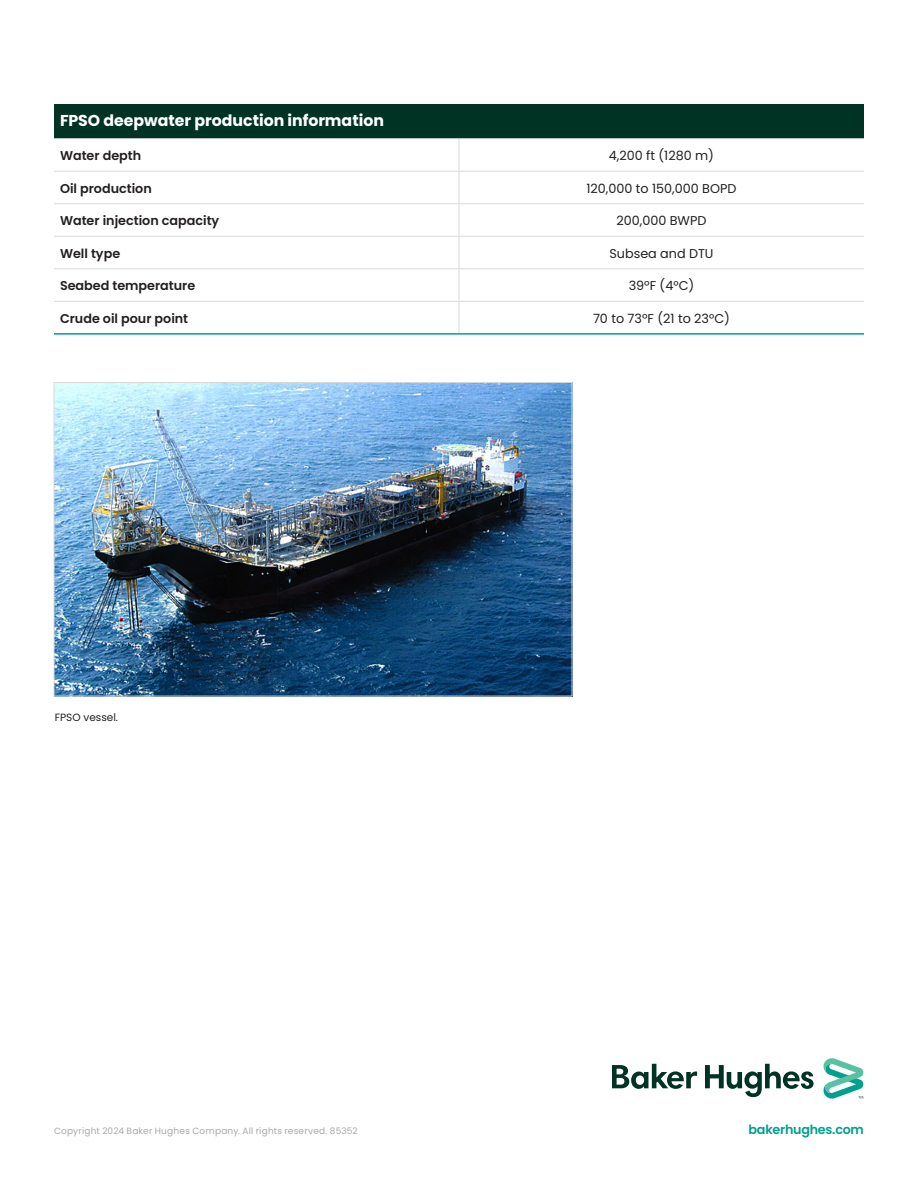
<style>
.page{position:relative;width:918px;height:1188px;background:#fff}
.page>*{position:absolute;margin:0;border:0;box-sizing:border-box;transform-origin:0 0}
._10_5pt-Table-headline-OFS{font:700 15.75px "Poppins";color:#fff}
._8_5pt-Table-SIDE-Sub-Headline-OFS{font:600 12.75px "Poppins";color:#231f20}
._8_5pt-Table-body-OFS{font:12.75px "Poppins";color:#231f20}
.t1{font:600 12.75px "Poppins";letter-spacing:-.02em;color:#00a08f}
._7pt-caption-OFS{font:10.5px "Poppins";color:#231f20}
.t2{font:9px "Poppins";letter-spacing:.02em;color:#a8a9ad}
</style>
<div class="page">
<img style="left:56px;top:384px;width:514px;height:310px">
<div style="left:54px;top:382px;width:518px;height:314px;border:1px solid #d9dadc"></div>
<div style="left:54px;top:104px;width:810px;height:35px;background:#003323"></div>
<hr style="left:459px;top:138px;width:405px;height:1px;background:#d9dadc">
<hr style="left:459px;top:171px;width:405px;height:1px;background:#d9dadc">
<hr style="left:459px;top:203px;width:405px;height:1px;background:#d9dadc">
<hr style="left:459px;top:236px;width:405px;height:1px;background:#d9dadc">
<hr style="left:54px;top:138px;width:405px;height:1px;background:#d9dadc">
<hr style="left:459px;top:139px;width:1px;height:32px;background:#d9dadc">
<hr style="left:54px;top:171px;width:405px;height:1px;background:#d9dadc">
<hr style="left:459px;top:172px;width:1px;height:31px;background:#d9dadc">
<hr style="left:54px;top:203px;width:405px;height:1px;background:#d9dadc">
<hr style="left:459px;top:204px;width:1px;height:32px;background:#d9dadc">
<hr style="left:54px;top:236px;width:405px;height:1px;background:#d9dadc">
<hr style="left:459px;top:237px;width:1px;height:31px;background:#d9dadc">
<hr style="left:54px;top:268px;width:405px;height:1px;background:#d9dadc">
<hr style="left:459px;top:268px;width:405px;height:1px;background:#d9dadc">
<hr style="left:459px;top:269px;width:1px;height:32px;background:#d9dadc">
<hr style="left:54px;top:301px;width:405px;height:1px;background:#d9dadc">
<hr style="left:459px;top:301px;width:405px;height:1px;background:#d9dadc">
<hr style="left:459px;top:302px;width:1px;height:31px;background:#d9dadc">
<hr style="left:54px;top:333px;width:405px;height:2px;background:#00a08f">
<hr style="left:459px;top:333px;width:405px;height:2px;background:#00a08f">
<svg style="left:612px;top:1058px;width:252px;height:41px"></svg>
<p class="_10_5pt-Table-headline-OFS" style="left:60px;top:112px;width:326px">FPSO deepwater production information</p>
<p class="_8_5pt-Table-SIDE-Sub-Headline-OFS" style="left:60px;top:148px;width:83px">Water depth</p>
<p class="_8_5pt-Table-body-OFS" style="left:609px;top:148px;width:107px">4,200 ft (1280 m)</p>
<p class="_8_5pt-Table-SIDE-Sub-Headline-OFS" style="left:60px;top:181px;width:93px">Oil production</p>
<p class="_8_5pt-Table-body-OFS" style="left:587px;top:181px;width:151px">120,000 to 150,000 BOPD</p>
<p class="_8_5pt-Table-SIDE-Sub-Headline-OFS" style="left:60px;top:213px;width:161px">Water injection capacity</p>
<p class="_8_5pt-Table-body-OFS" style="left:617px;top:213px;width:91px">200,000 BWPD</p>
<p class="_8_5pt-Table-SIDE-Sub-Headline-OFS" style="left:60px;top:246px;width:62px">Well type</p>
<p class="_8_5pt-Table-body-OFS" style="left:609px;top:246px;width:106px">Subsea and DTU</p>
<p class="_8_5pt-Table-SIDE-Sub-Headline-OFS" style="left:60px;top:278px;width:137px">Seabed temperature</p>
<p class="_8_5pt-Table-body-OFS" style="left:629px;top:278px;width:67px">39ºF (4°C)</p>
<p class="_8_5pt-Table-SIDE-Sub-Headline-OFS" style="left:60px;top:311px;width:130px">Crude oil pour point</p>
<p class="_8_5pt-Table-body-OFS" style="left:593px;top:311px;width:138px">70 to 73ºF (21 to 23°C)</p>
<p class="_7pt-caption-OFS" style="left:55px;top:711px;width:65px">FPSO vessel.</p>
<p class="t2" style="left:54px;top:1126px;width:305px">Copyright 2024 Baker Hughes Company. All rights reserved. 85352</p>
<p class="t1" style="left:749px;top:1122px;width:117px">bakerhughes.com</p>
</div>
